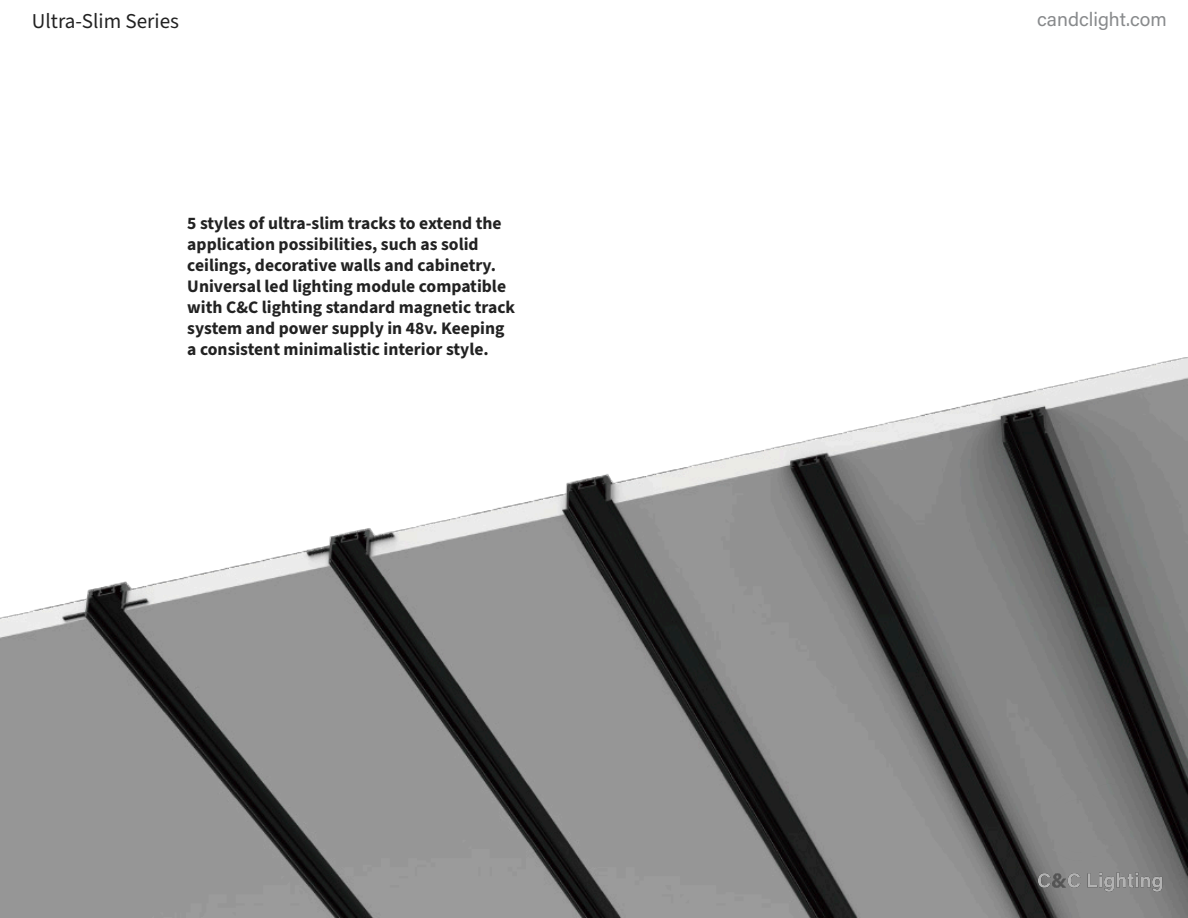
<style>
.page{position:relative;width:1188px;height:918px;background:#fff}
.page>*{position:absolute;margin:0;border:0;box-sizing:border-box;transform-origin:0 0}
.t1{font:21.15px "Source Sans 3";color:#222}
.t2{font:19.35px "Acumin Pro";color:#888a8c}
.t3{font:700 17.55px/21.1px "Source Sans 3";color:#222}
</style>
<div class="page">
<img style="left:0;top:357px;width:1188px;height:561px">
<img style="left:1037px;top:778px;width:151px;height:114px">
<p class="t1" style="left:32px;top:7px;width:149px">Ultra-Slim Series</p>
<p class="t2" style="left:1037px;top:6px;width:131px">candclight.com</p>
<p class="t3" style="left:187px;top:212px;width:329px">5 styles of ultra-slim tracks to extend the application possibilities, such as solid ceilings, decorative walls and cabinetry.<br>Universal led lighting module compatible with C&amp;C lighting standard magnetic track system and power supply in 48v. Keeping a consistent minimalistic interior style.</p>
</div>
